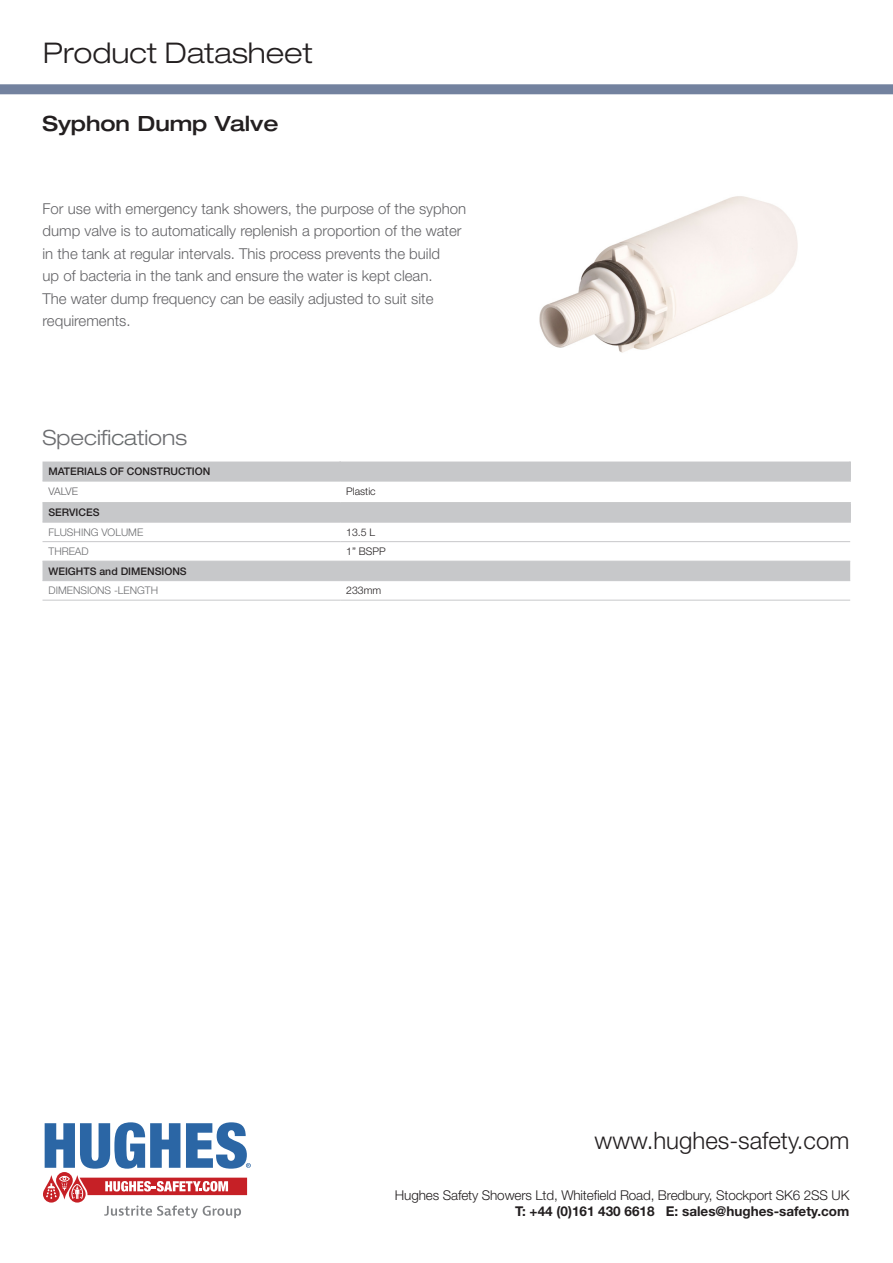
<style>
.page{position:relative;width:893px;height:1263px;background:#fff}
.page>*{position:absolute;margin:0;border:0;box-sizing:border-box;transform-origin:0 0}
.t1{font:300 expanded 28.5px "Helvetica Neue LT Std";color:#231f20}
.t2{font:300 24px "Helvetica Neue LT Std";color:#231f20}
.t3{font:500 expanded 21px "Helvetica Neue LT Std";color:#231f20}
.t4{font:300 expanded 21px "Helvetica Neue LT Std";color:#6c6d70}
.t5{font:300 15px/22.5px "Helvetica Neue LT Std";color:#636366}
.t6{font:300 13.5px "Helvetica Neue LT Std";letter-spacing:-.01em;color:#231f20}
.t7{font:700 13.5px "Helvetica Neue LT Std";color:#231f20}
.t8{font:500 10.5px "Helvetica Neue LT Std";color:#231f20}
.t9{font:300 10.5px "Helvetica Neue LT Std";color:#6c6d70}
.t10{font:300 10.5px "Helvetica Neue LT Std";color:#231f20}
.t11{font:300 10.5px "Helvetica Neue LT Std";letter-spacing:-.03em;color:#636366}
.s1{color:#666a6b}
</style>
<div class="page">
<svg style="left:43px;top:1122px;width:208px;height:96px"></svg>
<svg style="left:0;top:84px;width:893px;height:10px;background:#7785a1"></svg>
<svg style="left:43px;top:461px;width:807px;height:119px"></svg>
<svg style="left:339px;top:461px;width:2px;height:19px"></svg>
<svg style="left:849px;top:461px;width:2px;height:19px"></svg>
<svg style="left:339px;top:503px;width:2px;height:19px"></svg>
<svg style="left:849px;top:503px;width:2px;height:19px"></svg>
<hr style="left:43px;top:522px;width:297px;height:1px;background:#c7c8ca">
<hr style="left:340px;top:522px;width:511px;height:1px;background:#c7c8ca">
<hr style="left:43px;top:541px;width:297px;height:1px;background:#c7c8ca">
<hr style="left:340px;top:541px;width:510px;height:1px;background:#c7c8ca">
<hr style="left:43px;top:561px;width:297px;height:1px;background:#c7c8ca">
<hr style="left:340px;top:561px;width:510px;height:1px;background:#c7c8ca">
<hr style="left:43px;top:580px;width:297px;height:1px;background:#c7c8ca">
<hr style="left:340px;top:580px;width:510px;height:1px;background:#c7c8ca">
<hr style="left:43px;top:600px;width:297px;height:1px;background:#c7c8ca">
<hr style="left:340px;top:600px;width:510px;height:1px;background:#c7c8ca">
<hr style="left:43px;top:480px;width:297px;height:2px;background:#c7c8ca">
<hr style="left:340px;top:480px;width:511px;height:2px;background:#c7c8ca">
<hr style="left:43px;top:502px;width:297px;height:1px;background:#c7c8ca">
<hr style="left:340px;top:502px;width:511px;height:1px;background:#c7c8ca">
<img style="left:539px;top:196px;width:259px;height:157px">
<h1 class="t1" style="left:43px;top:36px;width:271px">Product Datasheet</h1>
<p class="t3" style="left:43px;top:110px;width:238px">Syphon Dump Valve</p>
<p class="t5" style="left:43px;top:197px;width:425px">For use with emergency tank showers, the purpose of the syphon dump valve is to automatically replenish a proportion of the water in the tank at regular intervals. This process prevents the build<br>up of bacteria in the tank and ensure the water is kept clean.<br>The water dump frequency can be easily adjusted to suit site requirements.</p>
<p class="t4" style="left:43px;top:424px;width:146px">Specifi<span class="s1">ca</span>tions</p>
<p class="t8" style="left:49px;top:465px;width:163px">MATERIALS OF CONSTRUCTION</p>
<p class="t11" style="left:49px;top:484px;width:31px">VALVE</p>
<p class="t10" style="left:346px;top:484px;width:31px">Plastic</p>
<p class="t8" style="left:49px;top:506px;width:52px">SERVICES</p>
<p class="t9" style="left:49px;top:525px;width:96px">FLUSHING VOLUME</p>
<p class="t10" style="left:346px;top:525px;width:30px">13.5 L</p>
<p class="t9" style="left:49px;top:545px;width:42px">THREAD</p>
<p class="t10" style="left:346px;top:545px;width:41px">1” BSPP</p>
<p class="t8" style="left:49px;top:565px;width:140px">WEIGHTS and DIMENSIONS</p>
<p class="t9" style="left:49px;top:584px;width:111px">DIMENSIONS -LENGTH</p>
<p class="t10" style="left:346px;top:584px;width:37px">233mm</p>
<h2 class="t2" style="left:595px;top:1125px;width:256px">www.hughes-safety.com</h2>
<p class="t6" style="left:395px;top:1187px;width:456px">Hughes Safety Showers Ltd, Whitefield Road, Bredbury, Stockport SK6 2SS UK</p>
<p class="t7" style="left:515px;top:1203px;width:336px">T: +44 (0)161 430 6618 E: sales@hughes-safety.com</p>
</div>
